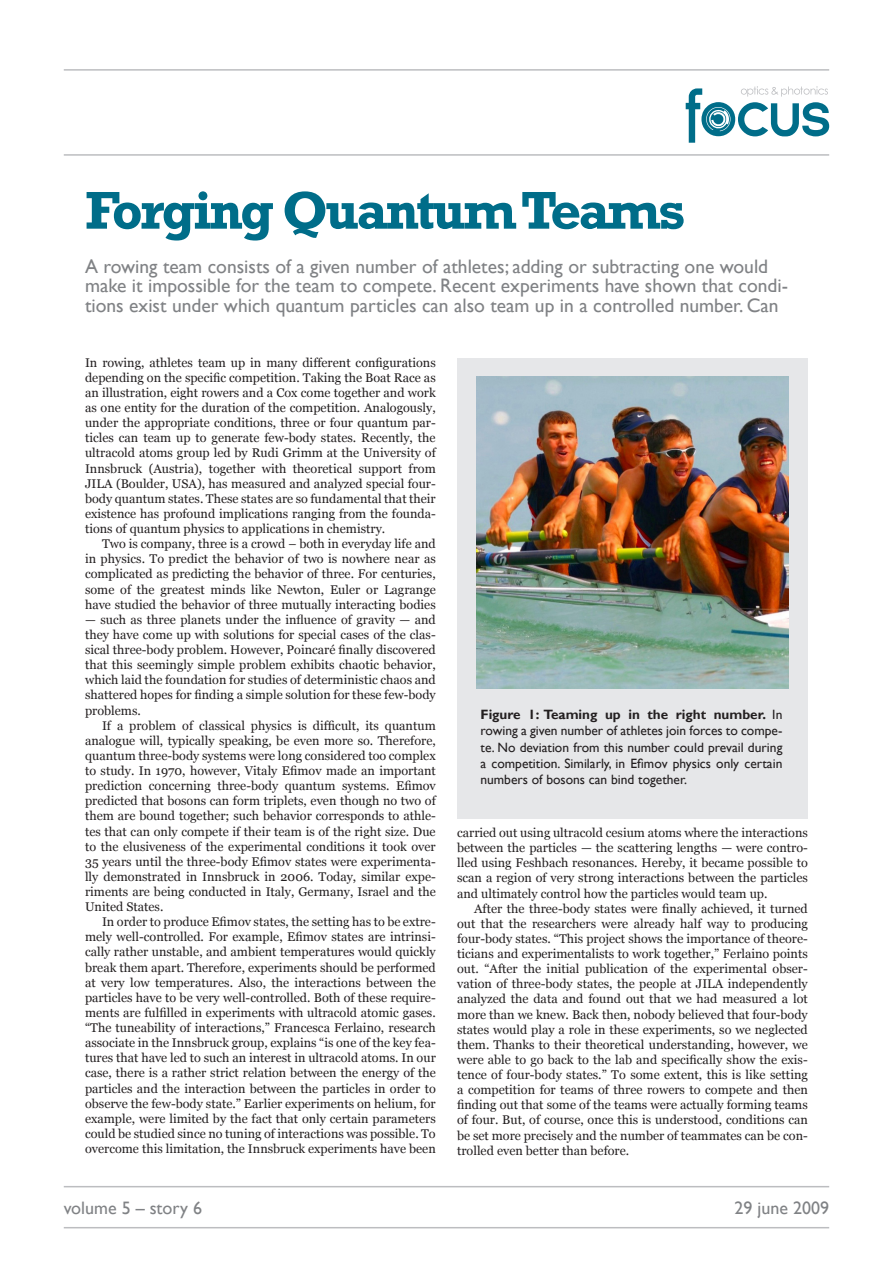
<style>
.page{position:relative;width:893px;height:1263px;background:#fff}
.page>*{position:absolute;margin:0;border:0;box-sizing:border-box;transform-origin:0 0}
.t1{font:700 54px "Rockwell";letter-spacing:-.05em;color:#006d89}
.t2{font:19.5px/19.5px "Gill Sans";color:#808285}
.t3{font:18px "Gill Sans";color:#808285}
.t4{font:13.5px/16.2px "Gill Sans";color:#231f20;text-align:justify}
.t5{font:12.6px/15.1px "Georgia";color:#231f20;text-align:justify}
.s1{font-weight:700}
</style>
<div class="page">
<svg style="left:686px;top:86px;width:143px;height:57px"></svg>
<hr style="left:64px;top:154px;width:765px;height:2px;background:#bcbdc0">
<hr style="left:64px;top:1227px;width:765px;height:1px;background:#bcbdc0">
<hr style="left:64px;top:69px;width:765px;height:2px;background:#bcbdc0">
<hr style="left:64px;top:1186px;width:765px;height:1px;background:#bcbdc0">
<div style="left:457px;top:358px;width:351px;height:461px;background:#e6e7e9"></div>
<img style="left:476px;top:376px;width:313px;height:313px">
<p class="t1" style="left:85px;top:178px;width:602px">Forging Quantum Teams</p>
<p class="t2" style="left:85px;top:257px;width:704px">A rowing team consists of a given number of athletes; adding or subtracting one would make it impossible for the team to compete. Recent experiments have shown that condi&shy;tions exist under which quantum particles can also team up in a controlled number. Can</p>
<p class="t5" style="left:85px;top:355px;width:352px">In rowing, athletes team up in many different configurations depending on the specific competition. Taking the Boat Race as an illustration, eight rowers and a Cox come together and work as one entity for the duration of the competition. Analogously, under the appropriate conditions, three or four quantum par&shy;ticles can team up to generate few-body states. Recently, the ultracold atoms group led by Rudi Grimm at the University of Innsbruck (Austria), together with theoretical support from JILA (Boulder, USA), has measured and analyzed special four&shy;body quantum states. These states are so fundamental that their existence has profound implications ranging from the founda&shy;tions of quantum physics to applications in chemistry.</p>
<p class="t5" style="left:85px;top:536px;width:352px;text-indent:17px">Two is company, three is a crowd – both in everyday life and in physics. To predict the behavior of two is nowhere near as complicated as predicting the behavior of three. For centuries, some of the greatest minds like Newton, Euler or Lagrange have studied the behavior of three mutually interacting bodies</p>
<p class="t5" style="left:85px;top:612px;width:352px">— such as three planets under the influence of gravity — and they have come up with solutions for special cases of the clas&shy;sical three-body problem. However, Poincaré finally discovered that this seemingly simple problem exhibits chaotic behavior, which laid the foundation for studies of deterministic chaos and shattered hopes for finding a simple solution for these few-body problems.</p>
<p class="t5" style="left:85px;top:718px;width:352px;text-indent:17px">If a problem of classical physics is difficult, its quantum analogue will, typically speaking, be even more so. Therefore, quantum three-body systems were long considered too complex to study. In 1970, however, Vitaly Efimov made an important prediction concerning three-body quantum systems. Efimov predicted that bosons can form triplets, even though no two of them are bound together; such behavior corresponds to athle&shy;tes that can only compete if their team is of the right size. Due to the elusiveness of the experimental conditions it took over 35 years until the three-body Efimov states were experimenta&shy;lly demonstrated in Innsbruck in 2006. Today, similar expe&shy;riments are being conducted in Italy, Germany, Israel and the United States.</p>
<p class="t5" style="left:85px;top:914px;width:352px;text-indent:17px">In order to produce Efimov states, the setting has to be extre&shy;mely well-controlled. For example, Efimov states are intrinsi&shy;cally rather unstable, and ambient temperatures would quickly break them apart. Therefore, experiments should be performed at very low temperatures. Also, the interactions between the particles have to be very well-controlled. Both of these require&shy;ments are fulfilled in experiments with ultracold atomic gases. “The tuneability of interactions,” Francesca Ferlaino, research associate in the Innsbruck group, explains “is one of the key fea&shy;tures that have led to such an interest in ultracold atoms. In our case, there is a rather strict relation between the energy of the particles and the interaction between the particles in order to observe the few-body state.” Earlier experiments on helium, for example, were limited by the fact that only certain parameters could be studied since no tuning of interactions was possible. To overcome this limitation, the Innsbruck experiments have been</p>
<p class="t4" style="left:480px;top:707px;width:303px"><span class="s1">Figure 1: Teaming up in the right number.</span> In rowing a given number of athletes join forces to compe&shy;te. No deviation from this number could prevail during a competition. Similarly, in Efimov physics only certain numbers of bosons can bind together.</p>
<p class="t5" style="left:457px;top:825px;width:352px">carried out using ultracold cesium atoms where the interactions between the particles — the scattering lengths — were contro&shy;lled using Feshbach resonances. Hereby, it became possible to scan a region of very strong interactions between the particles and ultimately control how the particles would team up.</p>
<p class="t5" style="left:457px;top:901px;width:352px;text-indent:17px">After the three-body states were finally achieved, it turned out that the researchers were already half way to producing four-body states. “This project shows the importance of theore&shy;ticians and experimentalists to work together,” Ferlaino points out. “After the initial publication of the experimental obser&shy;vation of three-body states, the people at JILA independently analyzed the data and found out that we had measured a lot more than we knew. Back then, nobody believed that four-body states would play a role in these experiments, so we neglected them. Thanks to their theoretical understanding, however, we were able to go back to the lab and specifically show the exis&shy;tence of four-body states.” To some extent, this is like setting a competition for teams of three rowers to compete and then finding out that some of the teams were actually forming teams of four. But, of course, once this is understood, conditions can be set more precisely and the number of teammates can be con&shy;trolled even better than before.</p>
<p class="t3" style="left:64px;top:1197px;width:140px">volume 5 – story 6</p>
<p class="t3" style="left:735px;top:1197px;width:96px">29 june 2009</p>
</div>
